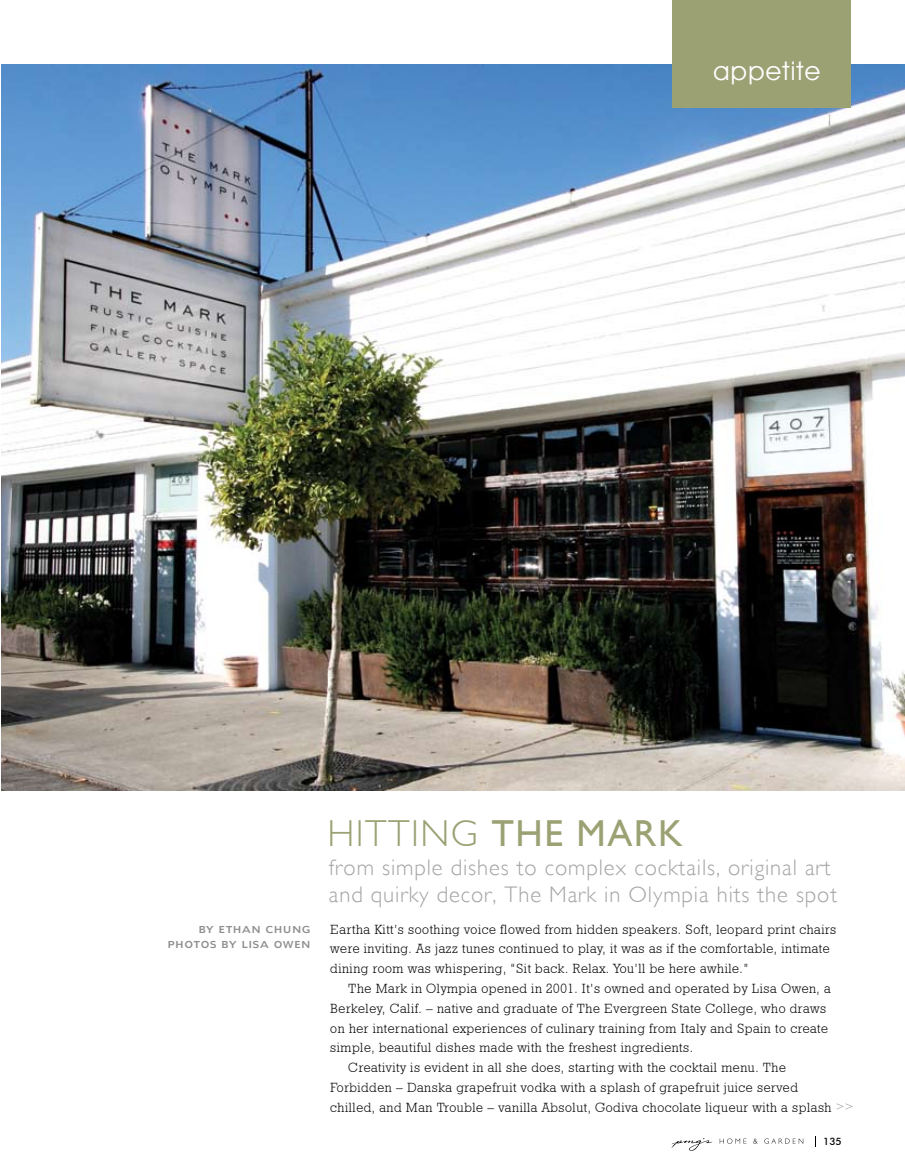
<style>
.page{position:relative;width:905px;height:1175px;background:#fff}
.page>*{position:absolute;margin:0;border:0;box-sizing:border-box;transform-origin:0 0}
.t1{font:300 37.5px "Gill Sans";letter-spacing:.04em;color:#9ca174}
.t2{font:25.8px "Avant Guard Regular SWFTE";letter-spacing:.05em;color:#fff}
.t3{font:300 22.5px/27px "Gill Sans";letter-spacing:.04em;color:#a3a4a3}
.t4{font:13.35px/19.8px "Geometric Slab 712 BT Light A";letter-spacing:.04em;color:#000}
.t5{font:12px "Geometric Slab 712 BT Light A";color:#8f8f8e}
.t6{font:500 10.2px "Futura BT";color:#000}
.t7{font:9px/15px "Humanist 970 BT Roman C";letter-spacing:.04em;color:#8f8f8e;text-align:right}
.s1{font-weight:400}
</style>
<div class="page">
<img style="left:1px;top:65px;width:903px;height:725px">
<div style="left:673px;top:0;width:177px;height:108px;background:#9ca174"></div>
<svg style="left:719px;top:1138px;width:27px;height:5px"></svg>
<svg style="left:753px;top:1138px;width:4px;height:5px"></svg>
<svg style="left:764px;top:1138px;width:39px;height:5px"></svg>
<svg style="left:671px;top:1138px;width:41px;height:12px"></svg>
<h2 class="t2" style="left:713px;top:56px;width:108px">appetite</h2>
<p class="t7" style="left:167px;top:922px;width:145px">BY ETHAN CHUNG<br>PHOTOS BY LISA OWEN</p>
<h1 class="t1" style="left:327px;top:820px;width:357px">HITTING <span class="s1">THE MARK</span></h1>
<h3 class="t3" style="left:329px;top:856px;width:509px">from simple dishes to complex cocktails, original art and quirky decor, The Mark in Olympia hits the spot</h3>
<p class="t4" style="left:330px;top:918px;width:507px">Eartha Kitt’s soothing voice flowed from hidden speakers. Soft, leopard print chairs were inviting. As jazz tunes continued to play, it was as if the comfortable, intimate dining room was whispering, “Sit back. Relax. You’ll be here awhile.”</p>
<p class="t4" style="left:348px;top:978px;width:484px">The Mark in Olympia opened in 2001. It’s owned and operated by Lisa Owen, a</p>
<p class="t4" style="left:330px;top:998px;width:497px">Berkeley, Calif. – native and graduate of The Evergreen State College, who draws</p>
<p class="t4" style="left:330px;top:1017px;width:499px">on her international experiences of culinary training from Italy and Spain to create</p>
<p class="t4" style="left:330px;top:1037px;width:364px">simple, beautiful dishes made with the freshest ingredients.</p>
<p class="t4" style="left:348px;top:1057px;width:439px">Creativity is evident in all she does, starting with the cocktail menu. The</p>
<p class="t4" style="left:330px;top:1077px;width:469px">Forbidden – Danska grapefruit vodka with a splash of grapefruit juice served</p>
<p class="t4" style="left:330px;top:1097px;width:502px">chilled, and Man Trouble – vanilla Absolut, Godiva chocolate liqueur with a splash</p>
<p class="t5" style="left:835px;top:1098px;width:20px">&gt;&gt;</p>
<p class="t6" style="left:823px;top:1135px;width:20px">135</p>
</div>
